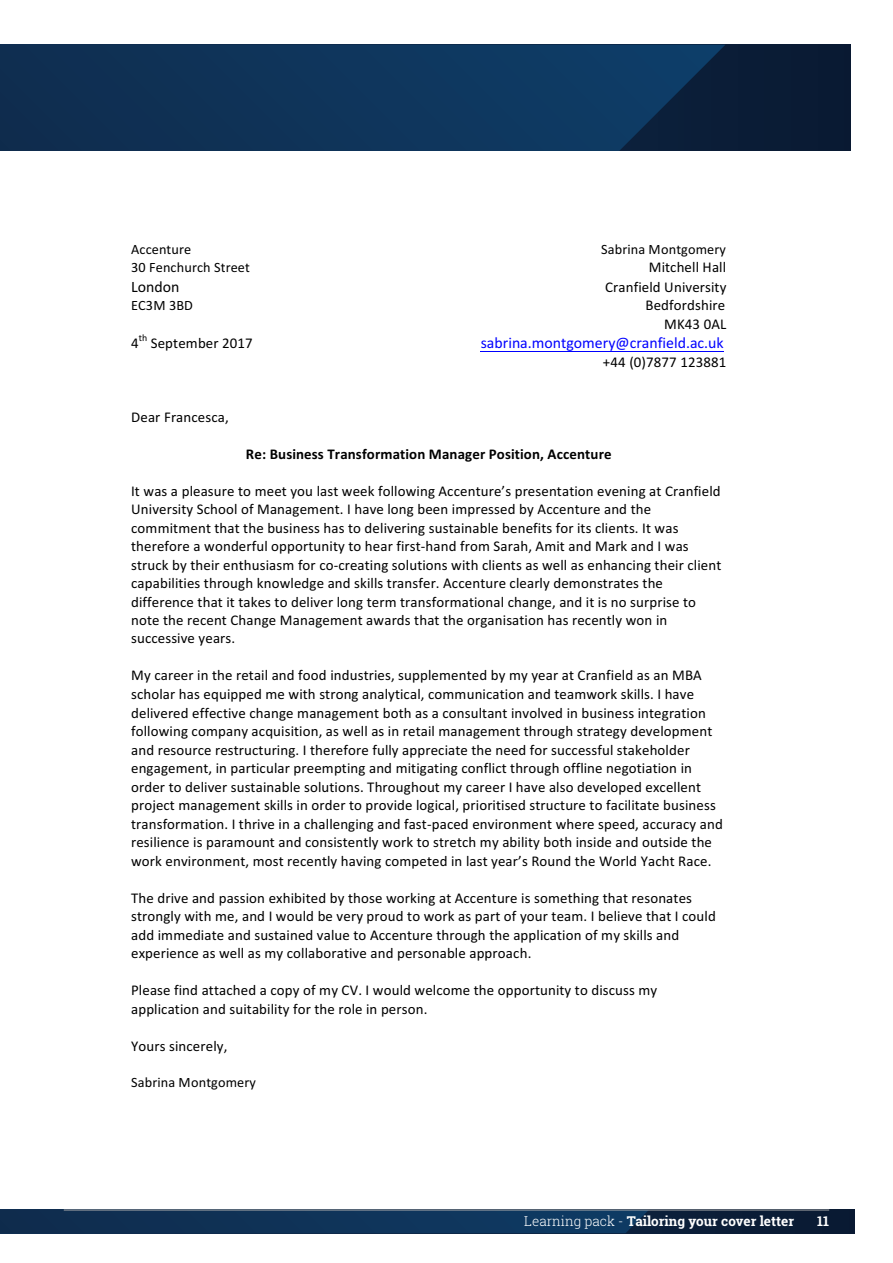
<style>
.page{position:relative;width:893px;height:1263px;background:#fff}
.page>*{position:absolute;margin:0;border:0;box-sizing:border-box;transform-origin:0 0}
.t1{font:15.9px "Calibri";color:#00f}
.t2{font:15.9px "Calibri";color:#000}
.t3{font:14.85px/18.5px "Calibri";letter-spacing:.01em;color:#000}
.t4{font:700 14.85px "Calibri";letter-spacing:.01em;color:#000}
.t5{font:14.25px "Calibri";letter-spacing:.01em;color:#000}
.t6{font:700 13.5px "Roboto Slab";color:#fff}
.t7{font:9.75px "Calibri";color:#000}
.s1{font-weight:300}
</style>
<div class="page">
<div style="left:0;top:1210px;width:855px;height:23px;background:#0a1c36"></div>
<svg style="left:0;top:1210px;width:648px;height:23px"></svg>
<hr style="left:64px;top:1210px;width:765px;height:1px;background:#a7a8a9">
<hr style="left:481px;top:351px;width:243px;height:1px;background:#00f">
<div style="left:0;top:45px;width:850px;height:106px;background:#0a1c35"></div>
<svg style="left:0;top:45px;width:725px;height:106px"></svg>
<p class="t5" style="left:131px;top:239px;width:62px">Accenture</p>
<p class="t5" style="left:601px;top:239px;width:126px">Sabrina Montgomery</p>
<p class="t5" style="left:131px;top:258px;width:120px">30 Fenchurch Street</p>
<p class="t3" style="left:649px;top:258px;width:79px">Mitchell Hall</p>
<p class="t2" style="left:131px;top:276px;width:50px">London</p>
<p class="t3" style="left:605px;top:277px;width:123px">Cranfield University</p>
<p class="t5" style="left:131px;top:296px;width:63px">EC3M 3BD</p>
<p class="t3" style="left:645px;top:296px;width:82px;text-align:right">Bedfordshire<br>MK43 0AL</p>
<p class="t3" style="left:131px;top:334px;width:9px">4</p>
<p class="t7" style="left:139px;top:331px;width:10px">th</p>
<p class="t3" style="left:151px;top:334px;width:104px">September 2017</p>
<p class="t1" style="left:481px;top:332px;width:245px">sabrina.montgomery@cranfield.ac.uk</p>
<p class="t3" style="left:603px;top:352px;width:125px">+44 (0)7877 123881</p>
<p class="t3" style="left:131px;top:407px;width:99px">Dear Francesca,</p>
<p class="t4" style="left:246px;top:443px;width:367px">Re: Business Transformation Manager Position, Accenture</p>
<p class="t3" style="left:131px;top:481px;width:592px">It was a pleasure to meet you last week following Accenture’s presentation evening at Cranfield University School of Management. I have long been impressed by Accenture and the commitment that the business has to delivering sustainable benefits for its clients. It was therefore a wonderful opportunity to hear first--‐hand from Sarah, Amit and Mark and I was struck by their enthusiasm for co--‐creating solutions with clients as well as enhancing their client capabilities through knowledge and skills transfer. Accenture clearly demonstrates the difference that it takes to deliver long term transformational change, and it is no surprise to note the recent Change Management awards that the organisation has recently won in successive years.</p>
<p class="t3" style="left:131px;top:666px;width:593px">My career in the retail and food industries, supplemented by my year at Cranfield as an MBA scholar has equipped me with strong analytical, communication and teamwork skills. I have delivered effective change management both as a consultant involved in business integration following company acquisition, as well as in retail management through strategy development and resource restructuring. I therefore fully appreciate the need for successful stakeholder engagement, in particular preempting and mitigating conflict through offline negotiation in order to deliver sustainable solutions. Throughout my career I have also developed excellent project management skills in order to provide logical, prioritised structure to facilitate business transformation. I thrive in a challenging and fast--‐paced environment where speed, accuracy and resilience is paramount and consistently work to stretch my ability both inside and outside the work environment, most recently having competed in last year’s Round the World Yacht Race.</p>
<p class="t3" style="left:131px;top:888px;width:586px">The drive and passion exhibited by those working at Accenture is something that resonates strongly with me, and I would be very proud to work as part of your team. I believe that I could add immediate and sustained value to Accenture through the application of my skills and experience as well as my collaborative and personable approach.</p>
<p class="t3" style="left:131px;top:981px;width:528px">Please find attached a copy of my CV. I would welcome the opportunity to discuss my application and suitability for the role in person.</p>
<p class="t3" style="left:131px;top:1036px;width:98px">Yours sincerely,</p>
<p class="t5" style="left:131px;top:1073px;width:126px">Sabrina Montgomery</p>
<p class="t6" style="left:524px;top:1212px;width:271px"><span class="s1">Learning pack -</span> Tailoring your cover letter</p>
<p class="t6" style="left:817px;top:1212px;width:13px">11</p>
</div>
